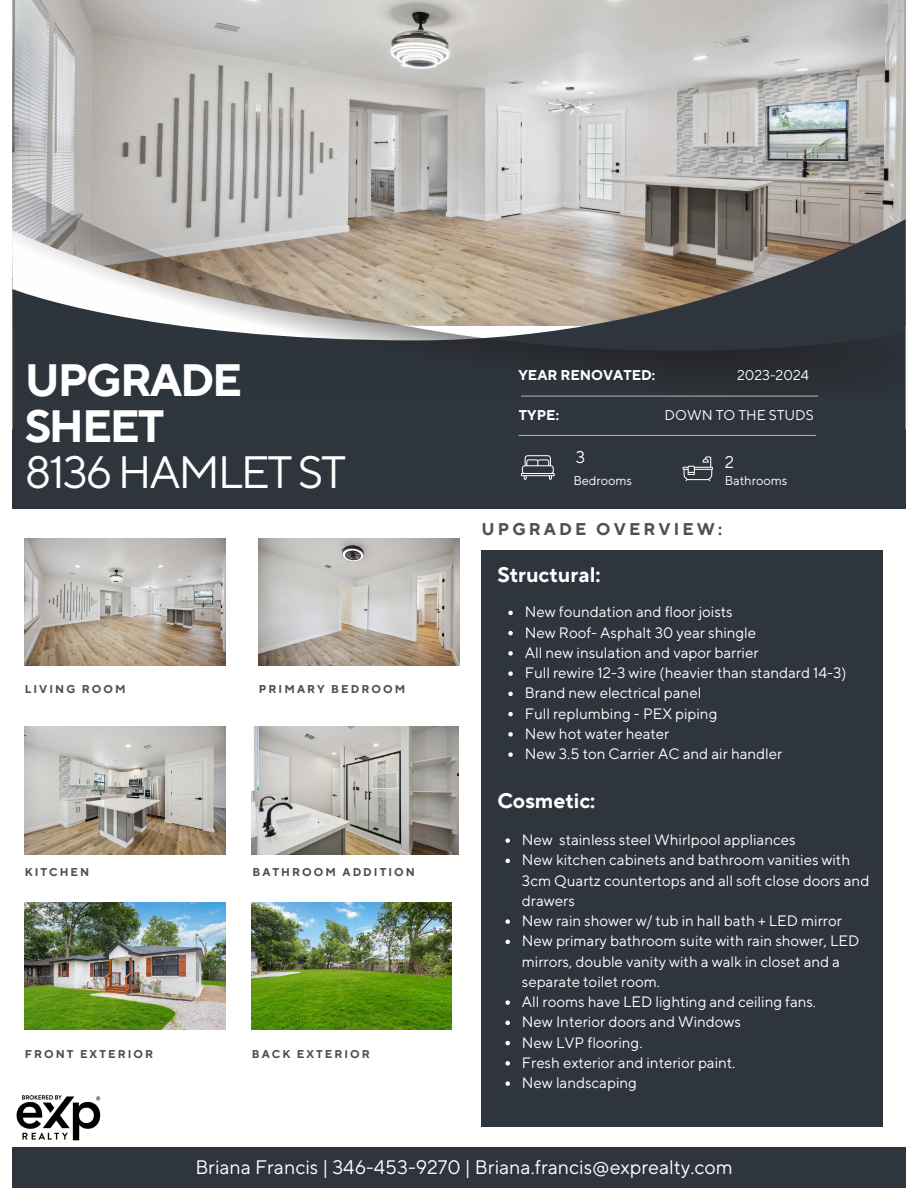
<style>
.page{position:relative;width:918px;height:1188px;background:#fff}
.page>*{position:absolute;margin:0;border:0;box-sizing:border-box;transform-origin:0 0}
.t1{font:700 45.15px/46.2px "TT Norms Pro";letter-spacing:-.05em;color:#fff}
.t2{font:700 21px "TT Norms Pro";color:#fff}
.t3{font:19.5px "TT Norms Pro";color:#fff}
.t4{font:700 16.95px "TT Norms Pro";letter-spacing:.185em;color:#505050}
.t5{font:16.95px "TT Norms Pro";color:#fff}
.t6{font:15px/20.2px "TT Norms Pro";color:#fff}
.t7{font:14.1px "TT Norms Pro";color:#fff}
.t8{font:700 14.1px "TT Norms Pro";color:#fff}
.t9{font:12.75px "TT Norms Pro";color:#fff}
.t10{font:700 11.25px "TT Norms Pro";letter-spacing:.185em;color:#505050}
.s1{font-weight:400}
</style>
<div class="page">
<img style="left:25px;top:539px;width:200px;height:127px">
<img style="left:25px;top:727px;width:200px;height:127px">
<img style="left:259px;top:539px;width:200px;height:127px">
<img style="left:252px;top:727px;width:207px;height:127px">
<img style="left:12px;top:0;width:894px;height:219px">
<div style="left:12px;top:429px;width:894px;height:79px;background:#2e353d"></div>
<div style="left:12px;top:1147px;width:894px;height:41px;background:#2e353d"></div>
<svg style="left:12px;top:219px;width:894px;height:217px"></svg>
<svg style="left:13px;top:183px;width:892px;height:243px;background:#757371"></svg>
<hr style="left:519px;top:435px;width:297px;height:1px;background:#b2a69d">
<svg style="left:521px;top:455px;width:34px;height:25px"></svg>
<svg style="left:682px;top:456px;width:31px;height:25px"></svg>
<hr style="left:521px;top:396px;width:297px;height:1px;background:#b2a69d">
<img style="left:25px;top:903px;width:200px;height:127px">
<img style="left:251px;top:903px;width:201px;height:127px">
<div style="left:481px;top:550px;width:402px;height:576px;background:#2e353d"></div>
<img style="left:16px;top:1095px;width:85px;height:46px">
<svg style="left:505px;top:838px;width:5px;height:5px"></svg>
<svg style="left:505px;top:859px;width:5px;height:4px"></svg>
<svg style="left:505px;top:919px;width:5px;height:5px"></svg>
<svg style="left:505px;top:940px;width:5px;height:4px"></svg>
<svg style="left:505px;top:1000px;width:5px;height:5px"></svg>
<svg style="left:505px;top:1021px;width:5px;height:4px"></svg>
<svg style="left:505px;top:1041px;width:5px;height:4px"></svg>
<svg style="left:505px;top:1061px;width:5px;height:5px"></svg>
<svg style="left:505px;top:1081px;width:5px;height:5px"></svg>
<svg style="left:508px;top:611px;width:5px;height:4px"></svg>
<svg style="left:508px;top:631px;width:5px;height:4px"></svg>
<svg style="left:508px;top:651px;width:5px;height:5px"></svg>
<svg style="left:508px;top:671px;width:5px;height:5px"></svg>
<svg style="left:508px;top:692px;width:5px;height:4px"></svg>
<svg style="left:508px;top:712px;width:5px;height:4px"></svg>
<svg style="left:508px;top:732px;width:5px;height:5px"></svg>
<svg style="left:508px;top:752px;width:5px;height:5px"></svg>
<h5 class="t1" style="left:25px;top:359px;width:323px">UPGRADE<br>SHEET<br><span class="s1">8136 HAMLET ST</span></h5>
<h6 class="t10" style="left:25px;top:682px;width:102px">LIVING ROOM</h6>
<h5 class="t10" style="left:25px;top:865px;width:66px">KITCHEN</h5>
<h6 class="t10" style="left:259px;top:682px;width:148px">PRIMARY BEDROOM</h6>
<h1 class="t10" style="left:252px;top:865px;width:164px">BATHROOM ADDITION</h1>
<p class="t10" style="left:25px;top:1047px;width:130px">FRONT EXTERIOR</p>
<p class="t10" style="left:252px;top:1047px;width:119px">BACK EXTERIOR</p>
<p class="t8" style="left:519px;top:366px;width:138px">YEAR RENOVATED:</p>
<p class="t8" style="left:519px;top:406px;width:42px">TYPE:</p>
<p class="t7" style="left:665px;top:406px;width:151px">DOWN TO THE STUDS</p>
<p class="t7" style="left:737px;top:366px;width:73px">2023-2024</p>
<p class="t5" style="left:576px;top:447px;width:11px">3</p>
<p class="t5" style="left:725px;top:452px;width:11px">2</p>
<p class="t9" style="left:573px;top:473px;width:60px">Bedrooms</p>
<p class="t9" style="left:725px;top:473px;width:64px">Bathrooms</p>
<p class="t4" style="left:481px;top:519px;width:242px">UPGRADE OVERVIEW:</p>
<p class="t2" style="left:497px;top:562px;width:105px">Structural:</p>
<p class="t6" style="left:525px;top:603px;width:209px">New foundation and floor joists</p>
<p class="t6" style="left:525px;top:623px;width:233px">New Roof- Asphalt 30 year shingle</p>
<h2 class="t6" style="left:525px;top:643px;width:235px">All new insulation and vapor barrier</h2>
<p class="t6" style="left:525px;top:663px;width:323px">Full rewire 12-3 wire (heavier than standard 14-3)</p>
<p class="t6" style="left:525px;top:684px;width:178px">Brand new electrical panel</p>
<p class="t6" style="left:525px;top:704px;width:194px">Full replumbing - PEX piping</p>
<p class="t6" style="left:525px;top:724px;width:146px">New hot water heater</p>
<p class="t6" style="left:525px;top:744px;width:259px">New 3.5 ton Carrier AC and air handler</p>
<p class="t2" style="left:497px;top:788px;width:100px">Cosmetic:</p>
<p class="t6" style="left:522px;top:830px;width:275px">New stainless steel Whirlpool appliances</p>
<p class="t6" style="left:522px;top:851px;width:349px">New kitchen cabinets and bathroom vanities with<br>3cm Quartz countertops and all soft close doors and drawers</p>
<h4 class="t6" style="left:522px;top:911px;width:322px">New rain shower w/ tub in hall bath + LED mirror</h4>
<h2 class="t6" style="left:522px;top:932px;width:339px">New primary bathroom suite with rain shower, LED mirrors, double vanity with a walk in closet and a separate toilet room.</h2>
<p class="t6" style="left:522px;top:992px;width:296px">All rooms have LED lighting and ceiling fans.</p>
<p class="t6" style="left:522px;top:1013px;width:221px">New Interior doors and Windows</p>
<p class="t6" style="left:522px;top:1033px;width:122px">New LVP flooring.</p>
<p class="t6" style="left:522px;top:1053px;width:215px">Fresh exterior and interior paint.</p>
<p class="t6" style="left:522px;top:1073px;width:116px">New landscaping</p>
<p class="t3" style="left:195px;top:1156px;width:539px">Briana Francis | 346-453-9270 | Briana.francis@exprealty.com</p>
</div>
